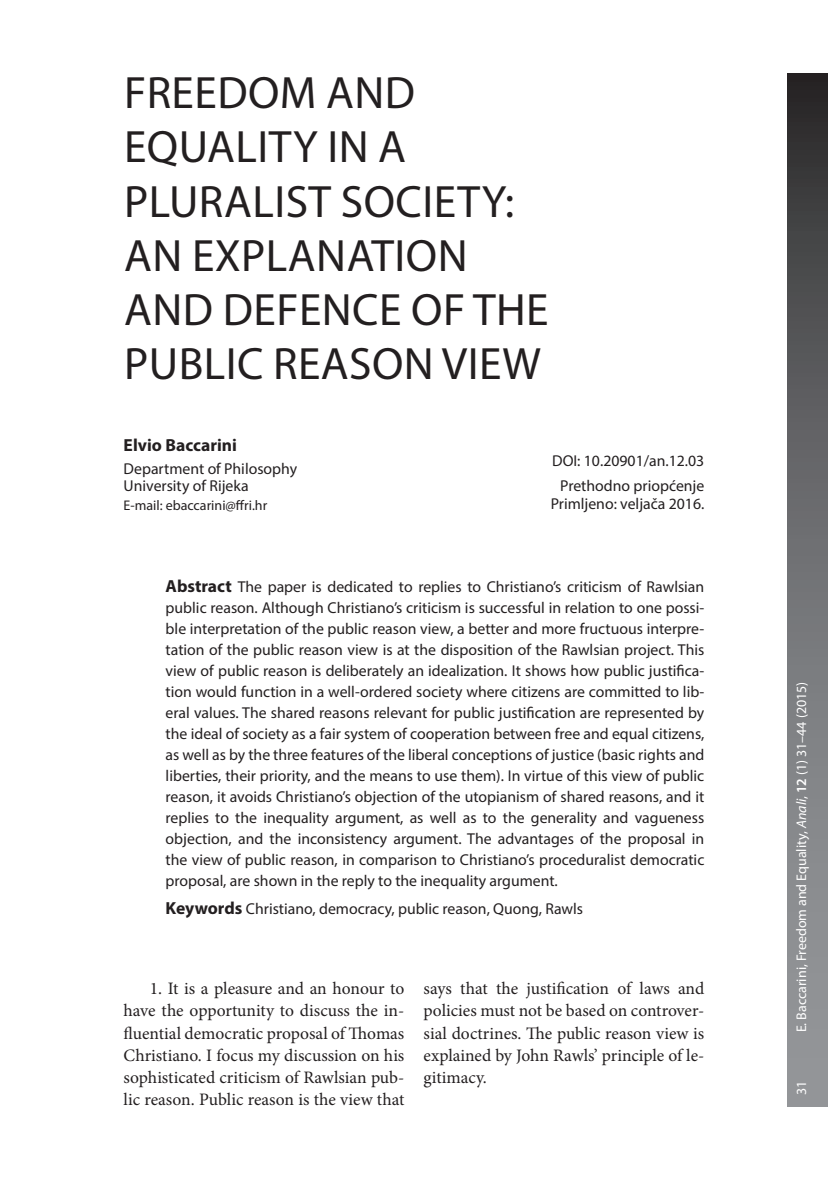
<style>
.page{position:relative;width:828px;height:1180px;background:#fff}
.page>*{position:absolute;margin:0;border:0;box-sizing:border-box;transform-origin:0 0}
.t1{font:45.5px/54.2px "Myriad Pro";letter-spacing:.01em;color:#231f20}
.t2{font:17.5px/22.2px "Minion Pro";color:#231f20;text-align:justify}
.t3{font:700 17.5px "Myriad Pro";color:#231f20}
.t4{font:15.75px/21px "Myriad Pro";color:#231f20}
.t5{font:14px "Myriad Pro";color:#fff}
.t6{font:14px "Myriad Pro";color:#231f20}
.s1{font-weight:700;font-size:17.5px}
.s2{font-style:italic}
.s3{font-weight:600}
</style>
<div class="page">
<svg style="left:787px;top:74px;width:41px;height:1032px;background:#6b6c6f"></svg>
<h1 class="t1" style="left:124px;top:65px;width:51px">Freedom</h1>
<h1 class="t1" style="left:326px;top:65px;width:30px">and</h1>
<h1 class="t1" style="left:124px;top:119px;width:48px">Equality</h1>
<h1 class="t1" style="left:327px;top:119px;width:74px">in a</h1>
<h1 class="t1" style="left:124px;top:173px;width:49px">Pluralist</h1>
<h1 class="t1" style="left:341px;top:173px;width:48px">Society</h1>
<h1 class="t1" style="left:505px;top:173px;width:11px">:</h1>
<h1 class="t1" style="left:124px;top:228px;width:143px">An Explanation and</h1>
<h1 class="t1" style="left:223px;top:282px;width:56px">Defence</h1>
<h1 class="t1" style="left:411px;top:282px;width:88px">of the</h1>
<h1 class="t1" style="left:124px;top:336px;width:48px">Public</h1>
<h1 class="t1" style="left:273px;top:336px;width:52px">Reason</h1>
<h1 class="t1" style="left:442px;top:336px;width:50px">View</h1>
<p class="t3" style="left:124px;top:434px;width:115px">Elvio Baccarini</p>
<p class="t4" style="left:124px;top:460px;width:175px;line-height:17.5px">Department of Philosophy<br>University of Rijeka</p>
<p class="t6" style="left:124px;top:496px;width:145px">E-mail: ebaccarini@ffri.hr</p>
<p class="t4" style="left:552px;top:447px;width:154px;line-height:25.4px;text-align:center">DOI: 10.20901/an.12.03<br>Prethodno priopćenje</p>
<p class="t4" style="left:550px;top:493px;width:155px">Primljeno: veljača 2016.</p>
<p class="t4" style="left:166px;top:576px;width:540px;text-align:justify"><span class="s1">Abstract</span> The paper is dedicated to replies to Christiano’s criticism of Rawlsian public reason. Although Christiano’s criticism is successful in relation to one possi&shy;ble interpretation of the public reason view, a better and more fructuous interpre&shy;tation of the public reason view is at the disposition of the Rawlsian project. This view of public reason is deliberately an idealization. It shows how public justifica&shy;tion would function in a well-ordered society where citizens are committed to lib&shy;eral values. The shared reasons relevant for public justification are represented by the ideal of society as a fair system of cooperation between free and equal citizens, as well as by the three features of the liberal conceptions of justice (basic rights and liberties, their priority, and the means to use them). In virtue of this view of public reason, it avoids Christiano’s objection of the utopianism of shared reasons, and it replies to the inequality argument, as well as to the generality and vagueness objection, and the inconsistency argument. The advantages of the proposal in the view of public reason, in comparison to Christiano’s proceduralist democratic proposal, are shown in the reply to the inequality argument.</p>
<p class="t4" style="left:166px;top:898px;width:419px"><span class="s1">Keywords</span> Christiano, democracy, public reason, Quong, Rawls</p>
<p class="t2" style="left:124px;top:977px;width:282px;text-indent:26px">1. It is a pleasure and an honour to have the opportunity to discuss the in&shy;fluential democratic proposal of Thomas Christiano. I focus my discussion on his sophisticated criticism of Rawlsian pub&shy;lic reason. Public reason is the view that</p>
<p class="t2" style="left:423px;top:977px;width:282px">says that the justification of laws and policies must not be based on controver&shy;sial doctrines. The public reason view is explained by John Rawls’ principle of le&shy;gitimacy.</p>
<p class="t5" style="left:792px;top:1032px;width:352px;rotate:-90deg">E. Baccarini, Freedom and Equality, <span class="s2">Anali</span>, <span class="s3">12</span> (1) 31–44 (2015)</p>
<p class="t5" style="left:792px;top:1095px;width:16px;rotate:-90deg">31</p>
</div>
